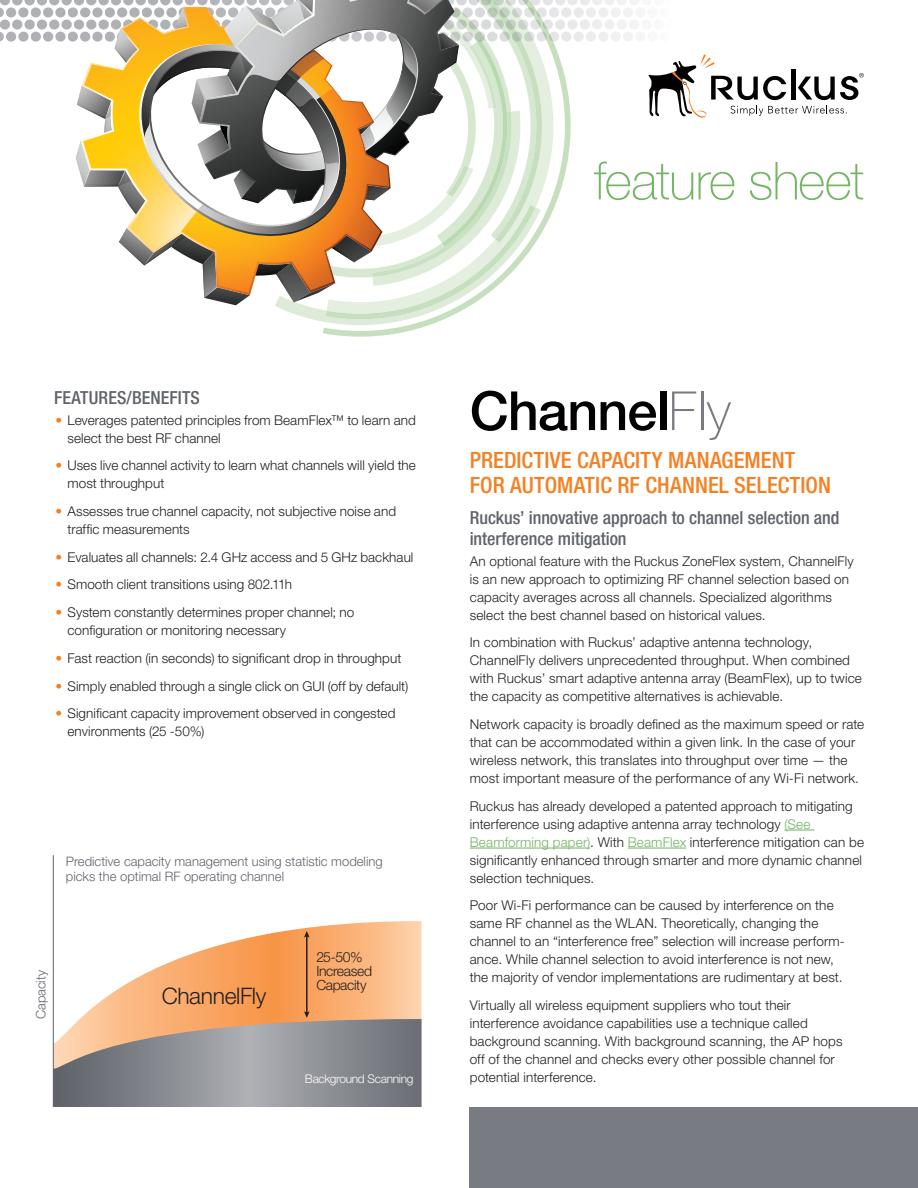
<style>
.page{position:relative;width:918px;height:1188px;background:#fff}
.page>*{position:absolute;margin:0;border:0;box-sizing:border-box;transform-origin:0 0}
.t1{font:500 54px "Helvetica Neue LT Std";letter-spacing:-.015em;color:#020000}
.t2{font:100 52.5px "Helvetica Neue LT Std";letter-spacing:-.02em;color:#73b564}
.t3{font:300 22.8px "Helvetica Neue LT Std";letter-spacing:-.015em;color:#231f20}
.t4{font:500 condensed 22.5px/25.5px "Helvetica Neue LT Std";letter-spacing:.005em;color:#f58021}
.t5{font:500 condensed 18px/21px "Helvetica Neue LT Std";letter-spacing:-.005em;color:#5f636a}
.t6{font:300 13.95px/14.1px "Helvetica Neue LT Std";letter-spacing:-.03em;color:#231f20}
.t7{font:300 13.5px/18px "Helvetica Neue LT Std";letter-spacing:.01em;color:#231f20}
.t8{font:300 13.05px/15.6px "Helvetica Neue LT Std";color:#5f636a}
.t9{font:300 12px "Helvetica Neue LT Std";letter-spacing:-.025em;color:#fff}
.s1{color:#f58021}
.s2{font-weight:100;color:#787b81}
.s3{color:#73b564}
</style>
<div class="page">
<div style="left:0;top:0;width:10px;height:5px;background:#afb1b5"></div>
<div style="left:12px;top:0;width:10px;height:5px;background:#afb1b5"></div>
<svg style="left:24px;top:0;width:11px;height:5px"></svg>
<div style="left:37px;top:0;width:10px;height:5px;background:#afb1b5"></div>
<div style="left:49px;top:0;width:10px;height:5px;background:#afb1b5"></div>
<div style="left:62px;top:0;width:10px;height:5px;background:#afb1b5"></div>
<div style="left:74px;top:0;width:10px;height:5px;background:#afb1b5"></div>
<svg style="left:0;top:7px;width:4px;height:10px"></svg>
<svg style="left:6px;top:7px;width:10px;height:10px"></svg>
<svg style="left:18px;top:7px;width:11px;height:10px"></svg>
<svg style="left:31px;top:7px;width:10px;height:10px"></svg>
<svg style="left:43px;top:7px;width:10px;height:10px"></svg>
<svg style="left:55px;top:7px;width:11px;height:10px"></svg>
<div style="left:68px;top:7px;width:10px;height:10px;background:#afb1b5;border-radius:5px"></div>
<svg style="left:0;top:19px;width:10px;height:11px"></svg>
<svg style="left:12px;top:19px;width:10px;height:11px"></svg>
<svg style="left:24px;top:19px;width:11px;height:11px"></svg>
<svg style="left:37px;top:19px;width:10px;height:11px"></svg>
<svg style="left:49px;top:19px;width:10px;height:11px"></svg>
<svg style="left:62px;top:19px;width:10px;height:11px"></svg>
<svg style="left:74px;top:19px;width:10px;height:11px"></svg>
<svg style="left:0;top:32px;width:4px;height:10px"></svg>
<div style="left:6px;top:32px;width:10px;height:10px;background:#afb1b5;border-radius:5px"></div>
<svg style="left:18px;top:32px;width:11px;height:10px"></svg>
<div style="left:31px;top:32px;width:10px;height:10px;background:#afb1b5;border-radius:5px"></div>
<div style="left:43px;top:32px;width:10px;height:10px;background:#afb1b5;border-radius:5px"></div>
<svg style="left:55px;top:32px;width:11px;height:10px"></svg>
<div style="left:68px;top:32px;width:10px;height:10px;background:#afb1b5;border-radius:5px"></div>
<div style="left:470px;top:1107px;width:448px;height:81px;background:#787b81"></div>
<svg style="left:76px;top:0;width:788px;height:337px"></svg>
<hr style="left:784px;top:830px;width:30px;height:1px;background:#73b564">
<hr style="left:470px;top:848px;width:120px;height:1px;background:#73b564">
<hr style="left:628px;top:848px;width:58px;height:1px;background:#73b564">
<svg style="left:89px;top:921px;width:333px;height:90px"></svg>
<hr style="left:53px;top:855px;width:1px;height:252px;background:#5f636a">
<hr style="left:306px;top:935px;width:2px;height:78px;background:#231f20">
<svg style="left:304px;top:931px;width:6px;height:7px"></svg>
<svg style="left:53px;top:1011px;width:369px;height:96px;background:#a19690"></svg>
<h2 class="t2" style="left:594px;top:151px;width:272px">feature sheet</h2>
<h3 class="t5" style="left:54px;top:387px;width:10px">FEATURE</h3>
<h3 class="t5" style="left:117px;top:387px;width:34px">S/BENEFIT</h3>
<h3 class="t5" style="left:191px;top:387px;width:11px">S</h3>
<p class="t7" style="left:68px;top:410px;width:350px;text-indent:-12px"><span class="s1">•</span> Leverages patented principles from BeamFlex™ to learn and select the best RF channel</p>
<p class="t7" style="left:68px;top:456px;width:350px;text-indent:-12px"><span class="s1">•</span> Uses live channel activity to learn what channels will yield the most throughput</p>
<p class="t7" style="left:68px;top:502px;width:330px;text-indent:-12px"><span class="s1">•</span> Assesses true channel capacity, not subjective noise and traffic measurements</p>
<p class="t7" style="left:56px;top:548px;width:359px"><span class="s1">•</span> Evaluates all channels: 2.4 GHz access and 5 GHz backhaul</p>
<p class="t7" style="left:56px;top:575px;width:238px"><span class="s1">•</span> Smooth client transitions using 802.11h</p>
<p class="t7" style="left:68px;top:603px;width:288px;text-indent:-12px"><span class="s1">•</span> System constantly determines proper channel; no configuration or monitoring necessary</p>
<p class="t7" style="left:56px;top:649px;width:347px"><span class="s1">•</span> Fast reaction (in seconds) to significant drop in throughput</p>
<p class="t7" style="left:56px;top:676px;width:354px"><span class="s1">•</span> Simply enabled through a single click on GUI (off by default)</p>
<p class="t7" style="left:68px;top:704px;width:329px;text-indent:-12px"><span class="s1">•</span> Significant capacity improvement observed in congested environments (25 -50%)</p>
<p class="t8" style="left:66px;top:853px;width:318px">Predictive capacity management using statistic modeling picks the optimal RF operating channel</p>
<p class="t8" style="left:33px;top:1019px;width:51px;rotate:-90deg">Capacity</p>
<h3 class="t3" style="left:162px;top:982px;width:106px">ChannelFly</h3>
<p class="t6" style="left:316px;top:949px;width:57px">25-50%<br>Increased<br>Capacity</p>
<p class="t9" style="left:305px;top:1072px;width:110px">Background Scanning</p>
<h1 class="t1" style="left:470px;top:379px;width:263px">Channel<span class="s2">Fly</span></h1>
<h3 class="t4" style="left:470px;top:447px;width:363px">Predictive Capacity Management for Automatic RF Channel Selection</h3>
<h3 class="t5" style="left:470px;top:507px;width:371px">Ruckus’ innovative approach to channel selection and interference mitigation</h3>
<p class="t7" style="left:470px;top:551px;width:385px">An optional feature with the Ruckus ZoneFlex system, ChannelFly is an new approach to optimizing RF channel selection based on capacity averages across all channels. Specialized algorithms select the best channel based on historical values.</p>
<p class="t7" style="left:470px;top:633px;width:394px">In combination with Ruckus’ adaptive antenna technology, ChannelFly delivers unprecedented throughput. When combined with Ruckus’ smart adaptive antenna array (BeamFlex), up to twice the capacity as competitive alternatives is achievable.</p>
<p class="t7" style="left:470px;top:715px;width:396px">Network capacity is broadly defined as the maximum speed or rate that can be accommodated within a given link. In the case of your wireless network, this translates into throughput over time — the most important measure of the performance of any Wi-Fi network.</p>
<p class="t7" style="left:470px;top:797px;width:396px">Ruckus has already developed a patented approach to mitigating interference using adaptive antenna array technology <span class="s3">(See Beamforming paper)</span>. With <span class="s3">BeamFlex</span> interference mitigation can be significantly enhanced through smarter and more dynamic channel selection techniques.</p>
<p class="t7" style="left:470px;top:896px;width:377px">Poor Wi-Fi performance can be caused by interference on the same RF channel as the WLAN. Theoretically, changing the channel to an “interference free” selection will increase perform&shy;ance. While channel selection to avoid interference is not new, the majority of vendor implementations are rudimentary at best.</p>
<p class="t7" style="left:470px;top:996px;width:374px">Virtually all wireless equipment suppliers who tout their interference avoidance capabilities use a technique called background scanning. With background scanning, the AP hops off of the channel and checks every other possible channel for potential interference.</p>
</div>
